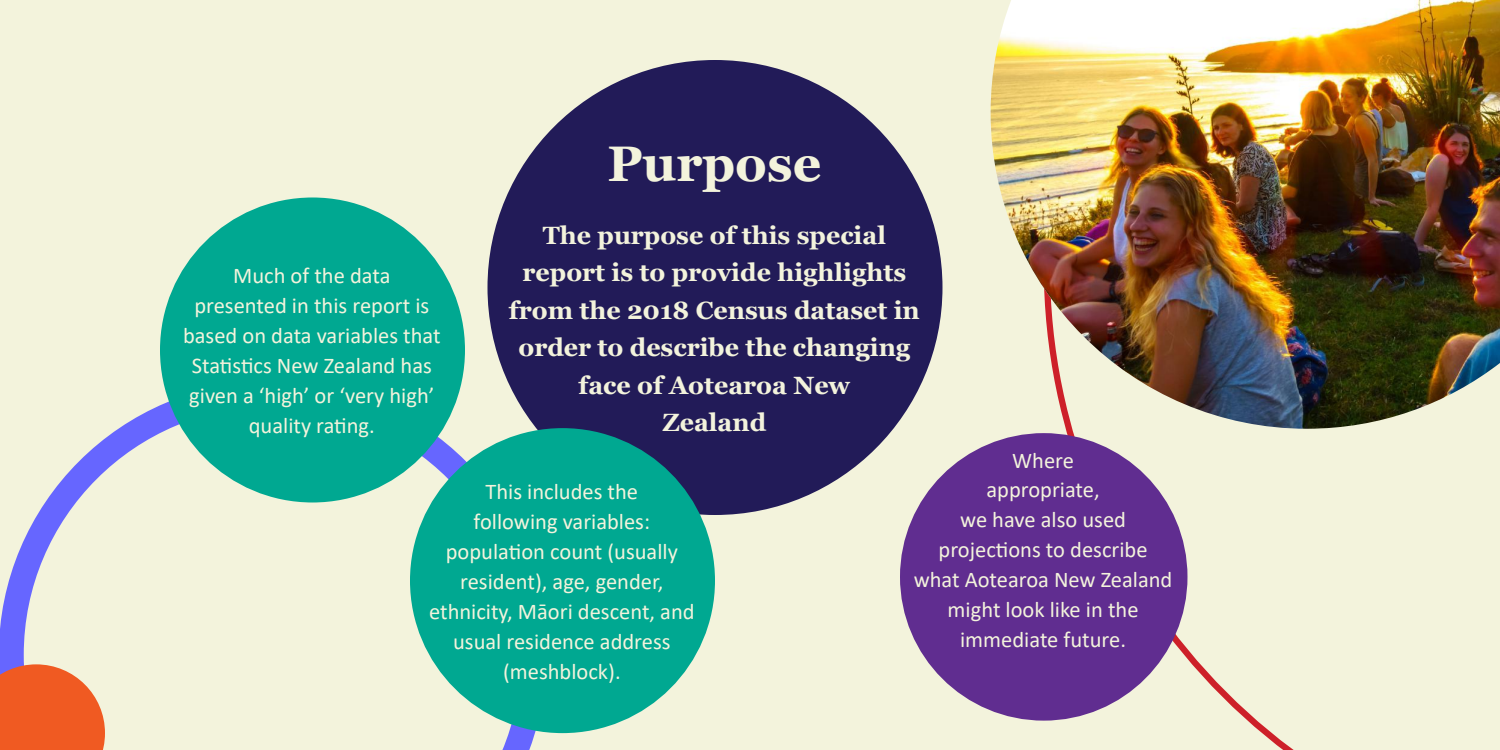
<style>
.page{position:relative;width:1500px;height:750px;background:#f3f3dc}
.page>*{position:absolute;margin:0;border:0;box-sizing:border-box;transform-origin:0 0}
.t1{font:700 50px "Georgia";color:#f3f3dc}
.t2{font:700 25px/37.5px "Georgia";color:#f3f3dc;text-align:center}
.t3{font:22.5px/30px "Calibri";color:#f3f3dc;text-align:center}
</style>
<div class="page">
<div style="left:488px;top:60px;width:454px;height:455px;background:#221b58;border-radius:50%"></div>
<div style="left:900px;top:433px;width:288px;height:288px;background:#602d90;border-radius:50%"></div>
<img style="left:991px;top:0;width:509px;height:429px">
<svg style="left:0;top:381px;width:546px;height:369px"></svg>
<div style="left:160px;top:198px;width:305px;height:304px;background:#00a891;border-radius:50%"></div>
<div style="left:410px;top:428px;width:305px;height:305px;background:#00a891;border-radius:50%"></div>
<svg style="left:0;top:664px;width:105px;height:86px"></svg>
<h1 class="t1" style="left:607px;top:132px;width:215px">Purpose</h1>
<p class="t2" style="left:509px;top:217px;width:412px">The purpose of this special report is to provide highlights from the 2018 Census dataset in order to describe the changing face of Aotearoa New<br>Zealand</p>
<p class="t3" style="left:914px;top:444px;width:260px">Where<br>appropriate,<br>we have also used projections to describe what Aotearoa New Zealand might look like in the immediate future.</p>
<p class="t3" style="left:183px;top:260px;width:259px">Much of the data<br>presented in this report is based on data variables that<br>Statistics New Zealand has given a ‘high’ or ‘very high’ quality rating.</p>
<p class="t3" style="left:429px;top:476px;width:267px">This includes the<br>following variables: population count (usually resident), age, gender, ethnicity, Māori descent, and usual residence address (meshblock).</p>
</div>
